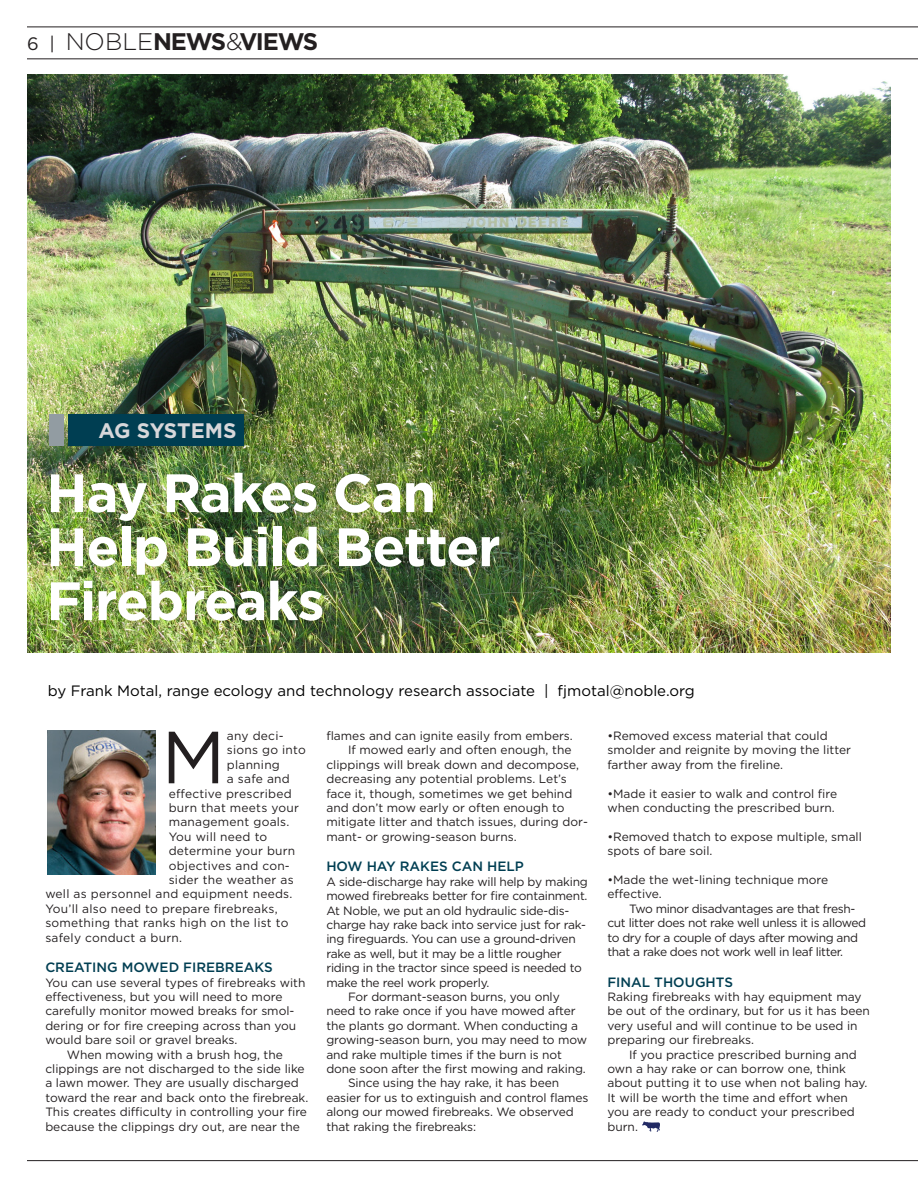
<style>
.page{position:relative;width:918px;height:1188px;background:#fff}
.page>*{position:absolute;margin:0;border:0;box-sizing:border-box;transform-origin:0 0}
.t1{font:73.65px "Gotham";color:#231f20}
.t2{font:700 54px/54px "Gotham";letter-spacing:-.025em;color:#fff}
.t3{font:700 24px "Gotham";letter-spacing:-.06em;color:#231f20}
.t4{font:700 21px "Gotham";letter-spacing:-.015em;color:#d7d7da}
.t5{font:15px "Gotham";color:#000}
.t6{font:500 13.5px "Gotham";color:#003e52}
.t7{font:12px/14.4px "Gotham";color:#231f20}
.t8{font:12px "Gotham";letter-spacing:-.02em;color:#231f20}
.t9{font:12px "Gotham";letter-spacing:.02em;color:#231f20}
.t10{font:12px/14.4px "Gotham";letter-spacing:-.03em;color:#231f20}
.s1{font-weight:400;font-size:18px}
.s2{font-weight:300}
</style>
<div class="page">
<hr style="left:27px;top:1160px;width:891px;height:1px;background:#231f20">
<hr style="left:27px;top:58px;width:891px;height:1px;background:#231f20">
<hr style="left:27px;top:27px;width:891px;height:1px;background:#231f20">
<img style="left:27px;top:75px;width:864px;height:577px">
<div style="left:69px;top:415px;width:175px;height:31px;background:#003e52"></div>
<div style="left:49px;top:415px;width:15px;height:31px;background:#929ca2"></div>
<img style="left:47px;top:730px;width:108px;height:144px">
<img style="left:643px;top:1121px;width:17px;height:10px">
<h3 class="t3" style="left:27px;top:26px;width:293px"><span class="s1">6 |</span> <span class="s2">NOBLE</span>NEWS<span class="s2">&amp;</span>VIEWS</h3>
<h3 class="t4" style="left:98px;top:417px;width:139px">AG SYSTEMS</h3>
<h2 class="t2" style="left:46px;top:466px;width:456px">Hay Rakes Can<br>Help Build Better<br>Firebreaks</h2>
<p class="t5" style="left:48px;top:681px;width:649px">by Frank Motal, range ecology and technology research associate | fjmotal@noble.org</p>
<h1 class="t1" style="left:161px;top:710px;width:65px">M</h1>
<p class="t7" style="left:227px;top:728px;width:58px">any deci-</p>
<p class="t9" style="left:227px;top:743px;width:81px">sions go into</p>
<p class="t9" style="left:227px;top:757px;width:55px">planning</p>
<p class="t7" style="left:227px;top:772px;width:64px">a safe and</p>
<p class="t9" style="left:169px;top:786px;width:125px">effective prescribed</p>
<p class="t9" style="left:169px;top:800px;width:132px">burn that meets your</p>
<p class="t9" style="left:169px;top:815px;width:122px">management goals.</p>
<p class="t9" style="left:169px;top:829px;width:100px">You will need to</p>
<p class="t9" style="left:169px;top:843px;width:128px">determine your burn</p>
<p class="t9" style="left:169px;top:858px;width:123px">objectives and con-</p>
<p class="t9" style="left:169px;top:872px;width:126px">sider the weather as</p>
<p class="t9" style="left:45px;top:887px;width:249px">well as personnel and equipment needs.</p>
<p class="t9" style="left:45px;top:901px;width:234px">You’ll also need to prepare firebreaks,</p>
<p class="t9" style="left:45px;top:915px;width:245px">something that ranks high on the list to</p>
<p class="t9" style="left:45px;top:930px;width:138px">safely conduct a burn.</p>
<p class="t6" style="left:45px;top:959px;width:229px">CREATING MOWED FIREBREAKS</p>
<p class="t7" style="left:45px;top:975px;width:262px">You can use several types of firebreaks with</p>
<p class="t7" style="left:45px;top:989px;width:239px">effectiveness, but you will need to more</p>
<p class="t7" style="left:45px;top:1004px;width:251px">carefully monitor mowed breaks for smol-</p>
<p class="t7" style="left:45px;top:1018px;width:253px">dering or for fire creeping across than you</p>
<p class="t7" style="left:45px;top:1033px;width:194px">would bare soil or gravel breaks.</p>
<p class="t7" style="left:67px;top:1047px;width:218px">When mowing with a brush hog, the</p>
<p class="t7" style="left:45px;top:1061px;width:261px">clippings are not discharged to the side like</p>
<p class="t7" style="left:45px;top:1076px;width:255px">a lawn mower. They are usually discharged</p>
<p class="t7" style="left:45px;top:1090px;width:265px">toward the rear and back onto the firebreak.</p>
<p class="t7" style="left:45px;top:1105px;width:263px">This creates difficulty in controlling your fire</p>
<p class="t7" style="left:45px;top:1119px;width:256px">because the clippings dry out, are near the</p>
<p class="t7" style="left:326px;top:728px;width:248px">flames and can ignite easily from embers.</p>
<p class="t7" style="left:348px;top:743px;width:225px">If mowed early and often enough, the</p>
<p class="t7" style="left:326px;top:757px;width:254px">clippings will break down and decompose,</p>
<p class="t7" style="left:326px;top:772px;width:242px">decreasing any potential problems. Let’s</p>
<p class="t7" style="left:326px;top:786px;width:247px">face it, though, sometimes we get behind</p>
<p class="t7" style="left:326px;top:800px;width:240px">and don’t mow early or often enough to</p>
<p class="t7" style="left:326px;top:815px;width:263px">mitigate litter and thatch issues, during dor-</p>
<p class="t7" style="left:326px;top:829px;width:192px">mant- or growing-season burns.</p>
<p class="t6" style="left:326px;top:858px;width:199px">HOW HAY RAKES CAN HELP</p>
<p class="t8" style="left:326px;top:874px;width:263px">A side-discharge hay rake will help by making</p>
<p class="t8" style="left:326px;top:888px;width:263px">mowed firebreaks better for fire containment.</p>
<p class="t8" style="left:326px;top:903px;width:245px">At Noble, we put an old hydraulic side-dis-</p>
<p class="t8" style="left:326px;top:917px;width:261px">charge hay rake back into service just for rak-</p>
<p class="t8" style="left:326px;top:932px;width:251px">ing fireguards. You can use a ground-driven</p>
<p class="t8" style="left:326px;top:946px;width:237px">rake as well, but it may be a little rougher</p>
<p class="t8" style="left:326px;top:960px;width:257px">riding in the tractor since speed is needed to</p>
<p class="t8" style="left:326px;top:975px;width:165px">make the reel work properly.</p>
<p class="t7" style="left:348px;top:989px;width:213px">For dormant-season burns, you only</p>
<p class="t7" style="left:326px;top:1004px;width:251px">need to rake once if you have mowed after</p>
<p class="t7" style="left:326px;top:1018px;width:253px">the plants go dormant. When conducting a</p>
<p class="t7" style="left:326px;top:1033px;width:262px">growing-season burn, you may need to mow</p>
<p class="t7" style="left:326px;top:1047px;width:237px">and rake multiple times if the burn is not</p>
<p class="t7" style="left:326px;top:1061px;width:261px">done soon after the first mowing and raking.</p>
<p class="t7" style="left:348px;top:1076px;width:213px">Since using the hay rake, it has been</p>
<p class="t7" style="left:326px;top:1090px;width:264px">easier for us to extinguish and control flames</p>
<p class="t7" style="left:326px;top:1105px;width:249px">along our mowed firebreaks. We observed</p>
<p class="t7" style="left:326px;top:1119px;width:151px">that raking the firebreaks:</p>
<p class="t7" style="left:607px;top:728px;width:245px">•Removed excess material that could smolder and reignite by moving the litter farther away from the fireline.</p>
<p class="t7" style="left:607px;top:786px;width:231px">•Made it easier to walk and control fire when conducting the prescribed burn.</p>
<p class="t7" style="left:607px;top:829px;width:256px">•Removed thatch to expose multiple, small spots of bare soil.</p>
<p class="t7" style="left:607px;top:872px;width:222px">•Made the wet-lining technique more effective.</p>
<p class="t10" style="left:607px;top:901px;width:260px;text-indent:22px">Two minor disadvantages are that fresh&shy;cut litter does not rake well unless it is allowed to dry for a couple of days after mowing and that a rake does not work well in leaf litter.</p>
<p class="t6" style="left:607px;top:973px;width:127px">FINAL THOUGHTS</p>
<p class="t7" style="left:607px;top:989px;width:264px">Raking firebreaks with hay equipment may be out of the ordinary, but for us it has been very useful and will continue to be used in preparing our firebreaks.</p>
<p class="t7" style="left:607px;top:1047px;width:262px;text-indent:22px">If you practice prescribed burning and own a hay rake or can borrow one, think about putting it to use when not baling hay.<br>It will be worth the time and effort when you are ready to conduct your prescribed burn.</p>
</div>
